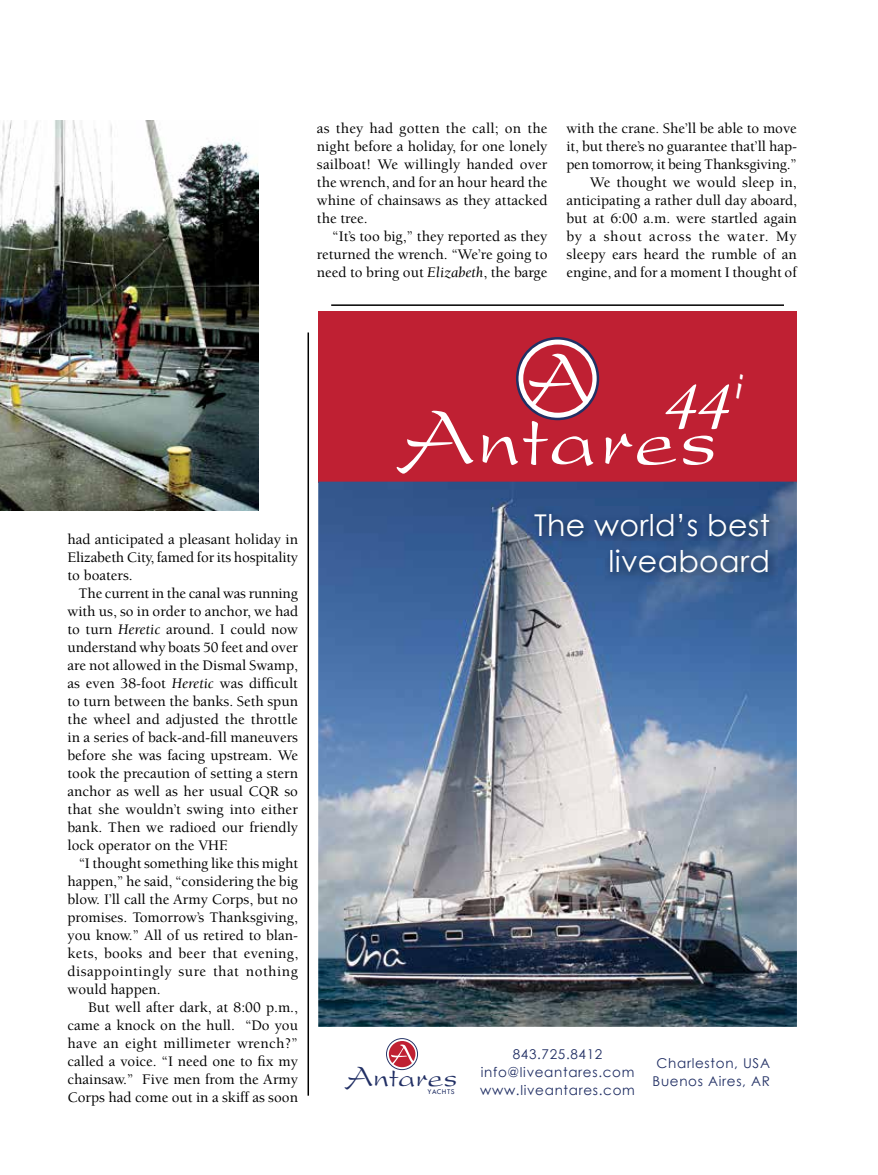
<style>
.page{position:relative;width:878px;height:1175px;background:#fff}
.page>*{position:absolute;margin:0;border:0;box-sizing:border-box;transform-origin:0 0}
.t1{font:87px "Present LT Std";letter-spacing:.02em;color:#fff}
.t2{font:italic 66px "Garamond Premr Pro";color:#fff}
.t3{font:31.5px "Present LT Std";color:#212f64}
.t4{font:30px/36px "Century Gothic";letter-spacing:.01em;color:#fff;text-align:right}
.t5{font:500 15px/18px "Berkeley";color:#000;text-align:justify}
.t6{font:13.5px/18px "Century Gothic";letter-spacing:.05em;color:#212f64;text-align:center}
.t7{font:7.5px "Tw Cen";letter-spacing:.075em;color:#212f64}
.s1{font-weight:400;font-style:italic}
</style>
<div class="page">
<div style="left:318px;top:311px;width:478px;height:171px;background:#bf2033"></div>
<img style="left:318px;top:481px;width:478px;height:545px">
<img style="left:528px;top:507px;width:249px;height:74px">
<svg style="left:516px;top:337px;width:83px;height:83px"></svg>
<svg style="left:386px;top:1038px;width:32px;height:32px"></svg>
<hr style="left:331px;top:304px;width:453px;height:2px;background:#000">
<hr style="left:307px;top:332px;width:2px;height:763px;background:#000">
<img style="left:0;top:120px;width:259px;height:390px">
<p class="t5" style="left:317px;top:119px;width:232px">as they had gotten the call; on the night before a holiday, for one lonely sailboat! We willingly handed over the wrench, and for an hour heard the whine of chainsaws as they attacked the tree.</p>
<p class="t5" style="left:317px;top:227px;width:232px;text-indent:15px">“It’s too big,” they reported as they returned the wrench. “We’re going to need to bring out <span class="s1">Elizabeth</span>, the barge</p>
<p class="t5" style="left:566px;top:119px;width:232px;text-align:right">with the crane. She’ll be able to move it, but there’s no guarantee that’ll hap&shy;pen tomorrow, it being Thanksgiving.” We thought we would sleep in, anticipating a rather dull day aboard, but at 6:00 a.m. were startled again by a shout across the water. My sleepy ears heard the rumble of an engine, and for a moment I thought of</p>
<p class="t5" style="left:68px;top:530px;width:232px">had anticipated a pleasant holiday in Elizabeth City, famed for its hospitality to boaters.</p>
<p class="t5" style="left:68px;top:584px;width:232px;text-indent:11px">The current in the canal was running with us, so in order to anchor, we had to turn <span class="s1">Heretic</span> around. I could now understand why boats 50 feet and over are not allowed in the Dismal Swamp, as even 38-foot <span class="s1">Heretic</span> was difficult to turn between the banks. Seth spun the wheel and adjusted the throttle in a series of back-and-fill maneuvers before she was facing upstream. We took the precaution of setting a stern anchor as well as her usual CQR so that she wouldn’t swing into either bank. Then we radioed our friendly lock operator on the VHF.</p>
<p class="t5" style="left:68px;top:854px;width:232px;text-indent:11px">“I thought something like this might happen,” he said, “considering the big blow. I’ll call the Army Corps, but no promises. Tomorrow’s Thanksgiving, you know.” All of us retired to blan&shy;kets, books and beer that evening, disappointingly sure that nothing would happen.</p>
<p class="t5" style="left:68px;top:998px;width:232px;text-indent:21px">But well after dark, at 8:00 p.m., came a knock on the hull. “Do you have an eight millimeter wrench?” called a voice. “I need one to fix my chainsaw.” Five men from the Army Corps had come out in a skiff as soon</p>
<h2 class="t2" style="left:664px;top:363px;width:89px">44<sup>i</sup></h2>
<h1 class="t1" style="left:397px;top:390px;width:321px">Antares</h1>
<h3 class="t4" style="left:534px;top:506px;width:237px">The world’s best liveaboard</h3>
<h3 class="t3" style="left:345px;top:1059px;width:114px">Antares</h3>
<p class="t7" style="left:427px;top:1087px;width:28px">YACHTS</p>
<p class="t6" style="left:480px;top:1045px;width:156px">843.725.8412 info@liveantares.com www.liveantares.com</p>
<p class="t6" style="left:652px;top:1054px;width:119px;text-align:left">Charleston, USA<br>Buenos Aires, AR</p>
</div>
